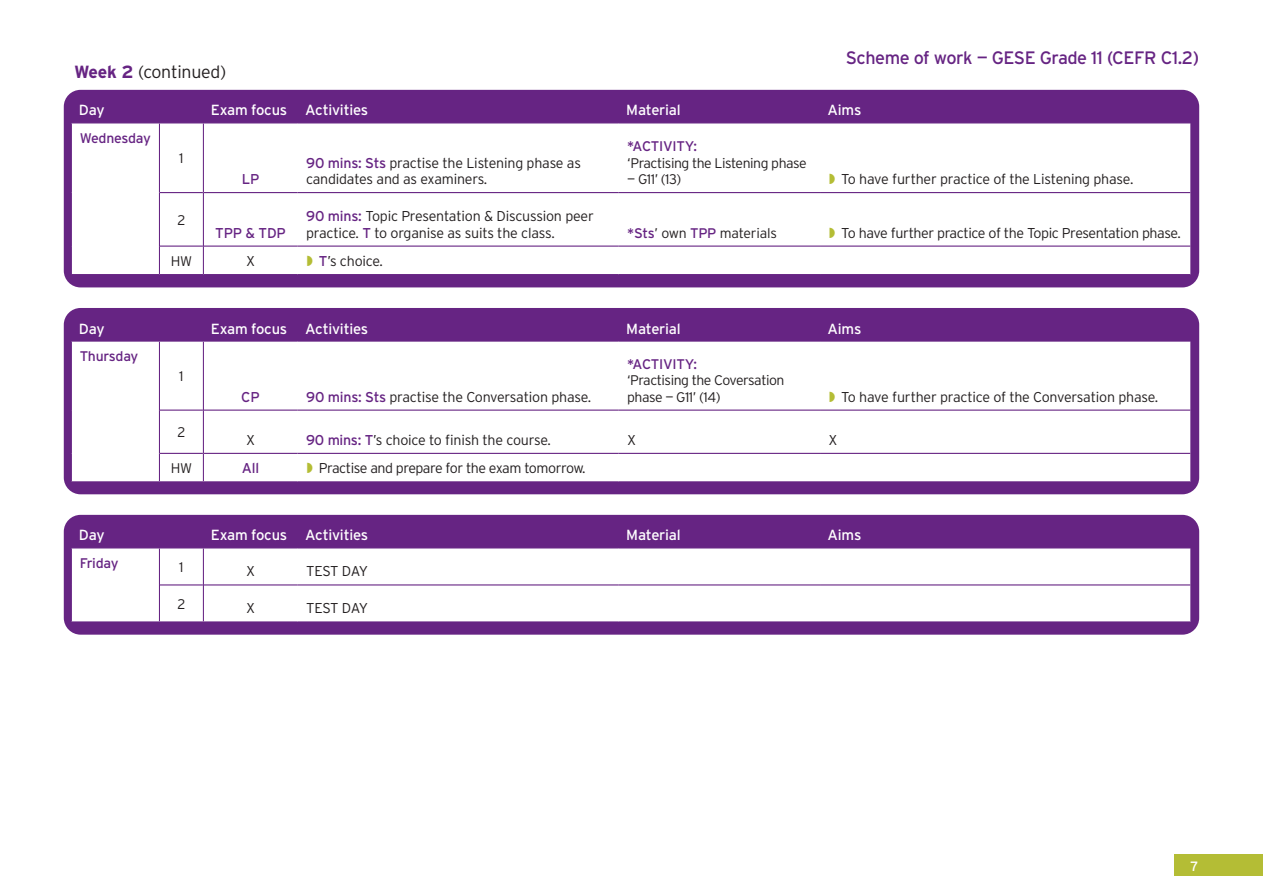
<style>
.page{position:relative;width:1263px;height:893px;background:#fff}
.page>*{position:absolute;margin:0;border:0;box-sizing:border-box;transform-origin:0 0}
.t1{font:18px "Interstate";letter-spacing:-.025em;color:#662483}
._04__Heading_-__Bold{font:300 17.55px "Interstate";letter-spacing:-.015em;color:#231f20}
._02__Table_-__Headin{font:14.7px "Interstate";letter-spacing:-.015em;color:#fff}
._03__Table__Body{font:300 14.25px/16.5px "Interstate";letter-spacing:-.015em;color:#231f20}
._03__Table__Body-2{font:300 14.25px "Interstate";letter-spacing:-.035em;color:#231f20}
._01__Table__Heading{font:14.25px "Interstate";letter-spacing:-.015em;color:#662483}
._01__Table__Heading-2{font:300 14.25px "Interstate";color:#231f20}
._03__Table__Body-3{font:300 13.95px/16.2px "Interstate";letter-spacing:-.035em;color:#231f20}
._01__Table__Heading-3{font:13.95px "Interstate";letter-spacing:-.02em;color:#662483}
._03__Table__Body-4{font:13.95px "Interstate";letter-spacing:-.015em;color:#662483}
._03__Table__Body-5{font:300 13.95px "Interstate";letter-spacing:-.015em;color:#231f20}
.t2{font:13.5px "Interstate";color:#fff}
.s1{font-weight:700;color:#662483}
.s2{font-size:14.25px}
.s3{font-weight:400;color:#662483}
</style>
<div class="page">
<div style="left:1175px;top:855px;width:88px;height:21px;background:#b4bd35"></div>
<div style="left:65px;top:91px;width:1133px;height:195px;background:#662483;border-radius:15px"></div>
<div style="left:72px;top:123px;width:1118px;height:151px;background:#fff"></div>
<svg style="left:71px;top:246px;width:1px;height:28px"></svg>
<hr style="left:160px;top:192px;width:43px;height:1px;background:#662483">
<hr style="left:204px;top:192px;width:94px;height:1px;background:#662483">
<hr style="left:298px;top:192px;width:321px;height:1px;background:#662483">
<hr style="left:619px;top:192px;width:201px;height:1px;background:#662483">
<hr style="left:820px;top:192px;width:370px;height:1px;background:#662483">
<hr style="left:160px;top:246px;width:43px;height:1px;background:#662483">
<hr style="left:204px;top:246px;width:94px;height:1px;background:#662483">
<hr style="left:298px;top:246px;width:321px;height:1px;background:#662483">
<hr style="left:619px;top:246px;width:201px;height:1px;background:#662483">
<hr style="left:820px;top:246px;width:370px;height:1px;background:#662483">
<hr style="left:159px;top:123px;width:1px;height:70px;background:#662483">
<hr style="left:159px;top:193px;width:1px;height:53px;background:#662483">
<svg style="left:159px;top:246px;width:1px;height:28px"></svg>
<hr style="left:203px;top:123px;width:1px;height:70px;background:#662483">
<hr style="left:203px;top:193px;width:1px;height:53px;background:#662483">
<svg style="left:203px;top:246px;width:1px;height:28px"></svg>
<div style="left:64px;top:90px;width:1135px;height:197px;border:3px solid #662483;border-radius:15px"></div>
<div style="left:65px;top:309px;width:1133px;height:184px;background:#662483;border-radius:15px"></div>
<div style="left:72px;top:342px;width:1118px;height:139px;background:#fff"></div>
<svg style="left:71px;top:453px;width:1px;height:28px"></svg>
<hr style="left:160px;top:410px;width:43px;height:1px;background:#662483">
<hr style="left:204px;top:410px;width:94px;height:1px;background:#662483">
<hr style="left:298px;top:410px;width:321px;height:1px;background:#662483">
<hr style="left:619px;top:410px;width:201px;height:1px;background:#662483">
<hr style="left:820px;top:410px;width:370px;height:1px;background:#662483">
<hr style="left:160px;top:453px;width:43px;height:1px;background:#662483">
<hr style="left:204px;top:453px;width:94px;height:1px;background:#662483">
<hr style="left:298px;top:453px;width:321px;height:1px;background:#662483">
<hr style="left:619px;top:453px;width:201px;height:1px;background:#662483">
<hr style="left:820px;top:453px;width:370px;height:1px;background:#662483">
<hr style="left:159px;top:342px;width:1px;height:68px;background:#662483">
<hr style="left:159px;top:410px;width:1px;height:43px;background:#662483">
<svg style="left:159px;top:453px;width:1px;height:28px"></svg>
<hr style="left:203px;top:342px;width:1px;height:68px;background:#662483">
<hr style="left:203px;top:410px;width:1px;height:43px;background:#662483">
<svg style="left:203px;top:453px;width:1px;height:28px"></svg>
<div style="left:64px;top:308px;width:1135px;height:186px;border:3px solid #662483;border-radius:15px"></div>
<div style="left:65px;top:516px;width:1133px;height:117px;background:#662483;border-radius:15px"></div>
<div style="left:72px;top:548px;width:1118px;height:73px;background:#fff"></div>
<hr style="left:160px;top:584px;width:43px;height:1px;background:#662483">
<hr style="left:204px;top:584px;width:94px;height:1px;background:#662483">
<hr style="left:298px;top:584px;width:321px;height:1px;background:#662483">
<hr style="left:619px;top:584px;width:201px;height:1px;background:#662483">
<hr style="left:820px;top:584px;width:370px;height:1px;background:#662483">
<hr style="left:159px;top:548px;width:1px;height:37px;background:#662483">
<hr style="left:159px;top:585px;width:1px;height:36px;background:#662483">
<hr style="left:203px;top:548px;width:1px;height:37px;background:#662483">
<hr style="left:203px;top:585px;width:1px;height:36px;background:#662483">
<div style="left:64px;top:515px;width:1135px;height:120px;border:3px solid #662483;border-radius:15px"></div>
<svg style="left:830px;top:174px;width:5px;height:10px"></svg>
<svg style="left:830px;top:227px;width:5px;height:11px"></svg>
<svg style="left:307px;top:256px;width:6px;height:10px"></svg>
<svg style="left:830px;top:391px;width:5px;height:11px"></svg>
<svg style="left:307px;top:463px;width:6px;height:10px"></svg>
<p class="t1" style="left:846px;top:47px;width:355px">Scheme of work — GESE Grade 11 (CEFR C1.2)</p>
<p class="_04__Heading_-__Bold" style="left:74px;top:62px;width:154px"><span class="s1">Week 2</span> (continued)</p>
<p class="_02__Table_-__Headin" style="left:79px;top:102px;width:27px">Day</p>
<p class="_02__Table_-__Headin" style="left:211px;top:102px;width:78px">Exam focus</p>
<p class="_02__Table_-__Headin" style="left:305px;top:102px;width:65px">Activities</p>
<p class="_02__Table_-__Headin" style="left:626px;top:102px;width:56px">Material</p>
<p class="_02__Table_-__Headin" style="left:827px;top:102px;width:35px">Aims</p>
<p class="_01__Table__Heading-3" style="left:80px;top:130px;width:73px">Wednesday</p>
<p class="_03__Table__Body-3" style="left:179px;top:150px;width:6px">1</p>
<p class="_01__Table__Heading" style="left:242px;top:171px;width:19px">LP</p>
<p class="_03__Table__Body-4" style="left:627px;top:139px;width:71px">*ACTIVITY:</p>
<p class="_03__Table__Body-3" style="left:627px;top:155px;width:181px"><span class="s2">‘</span>Practising the Listening phase</p>
<p class="_03__Table__Body-3" style="left:627px;top:171px;width:56px">— G11’ (13)</p>
<p class="_03__Table__Body" style="left:841px;top:171px;width:294px">To have further practice of the Listening phase.</p>
<p class="_03__Table__Body" style="left:306px;top:154px;width:276px"><span class="s3">90 mins: Sts</span> practise the Listening phase as candidates and as examiners.</p>
<p class="_03__Table__Body-3" style="left:177px;top:212px;width:9px">2</p>
<p class="_01__Table__Heading" style="left:215px;top:225px;width:72px">TPP &amp; TDP</p>
<p class="_03__Table__Body" style="left:306px;top:208px;width:289px"><span class="s3">90 mins:</span> Topic Presentation &amp; Discussion peer practice. <span class="s3">T</span> to organise as suits the class.</p>
<p class="_03__Table__Body-3" style="left:171px;top:253px;width:23px">HW</p>
<p class="_01__Table__Heading-2" style="left:246px;top:253px;width:11px">X</p>
<p class="_03__Table__Body" style="left:319px;top:253px;width:66px"><span class="s3">T</span>’s choice.</p>
<p class="_03__Table__Body-5" style="left:627px;top:225px;width:151px"><span class="s3">*Sts</span>’ own <span class="s3">TPP</span> materials</p>
<p class="_03__Table__Body" style="left:841px;top:224px;width:341px">To have further practice of the Topic Presentation phase.</p>
<p class="_02__Table_-__Headin" style="left:79px;top:320px;width:27px">Day</p>
<p class="_02__Table_-__Headin" style="left:211px;top:320px;width:78px">Exam focus</p>
<p class="_02__Table_-__Headin" style="left:305px;top:320px;width:65px">Activities</p>
<p class="_02__Table_-__Headin" style="left:626px;top:320px;width:56px">Material</p>
<p class="_02__Table_-__Headin" style="left:827px;top:320px;width:35px">Aims</p>
<p class="_01__Table__Heading-3" style="left:80px;top:348px;width:60px">Thursday</p>
<p class="_03__Table__Body-3" style="left:179px;top:368px;width:6px">1</p>
<p class="_01__Table__Heading" style="left:241px;top:389px;width:20px">CP</p>
<p class="_03__Table__Body" style="left:306px;top:388px;width:287px"><span class="s3">90 mins: Sts</span> practise the Conversation phase.</p>
<p class="_03__Table__Body-4" style="left:627px;top:357px;width:71px">*ACTIVITY:</p>
<p class="_03__Table__Body-3" style="left:627px;top:372px;width:159px">‘Practising the Coversation phase — G11’ (14)</p>
<p class="_03__Table__Body" style="left:841px;top:388px;width:319px">To have further practice of the Conversation phase.</p>
<p class="_03__Table__Body-3" style="left:177px;top:424px;width:9px">2</p>
<p class="_01__Table__Heading-2" style="left:246px;top:432px;width:11px">X</p>
<p class="_03__Table__Body" style="left:306px;top:431px;width:246px"><span class="s3">90 mins: T</span>’s choice to finish the course.</p>
<p class="_03__Table__Body" style="left:627px;top:431px;width:11px">X</p>
<p class="_03__Table__Body" style="left:828px;top:431px;width:11px">X</p>
<p class="_03__Table__Body-3" style="left:171px;top:460px;width:23px">HW</p>
<p class="_01__Table__Heading" style="left:242px;top:460px;width:19px">All</p>
<p class="_03__Table__Body-2" style="left:319px;top:460px;width:268px">Practise and prepare for the exam tomorrow.</p>
<p class="_02__Table_-__Headin" style="left:79px;top:527px;width:27px">Day</p>
<p class="_02__Table_-__Headin" style="left:211px;top:527px;width:78px">Exam focus</p>
<p class="_02__Table_-__Headin" style="left:305px;top:527px;width:65px">Activities</p>
<p class="_02__Table_-__Headin" style="left:626px;top:527px;width:56px">Material</p>
<p class="_02__Table_-__Headin" style="left:827px;top:527px;width:35px">Aims</p>
<p class="_01__Table__Heading-3" style="left:80px;top:555px;width:40px">Friday</p>
<p class="_03__Table__Body-3" style="left:179px;top:559px;width:6px">1</p>
<p class="_01__Table__Heading-2" style="left:246px;top:563px;width:11px">X</p>
<p class="_03__Table__Body" style="left:306px;top:563px;width:63px">TEST DAY</p>
<p class="_03__Table__Body-3" style="left:177px;top:596px;width:9px">2</p>
<p class="_01__Table__Heading-2" style="left:246px;top:600px;width:11px">X</p>
<p class="_03__Table__Body" style="left:306px;top:600px;width:63px">TEST DAY</p>
<p class="t2" style="left:1190px;top:858px;width:10px">7</p>
</div>
